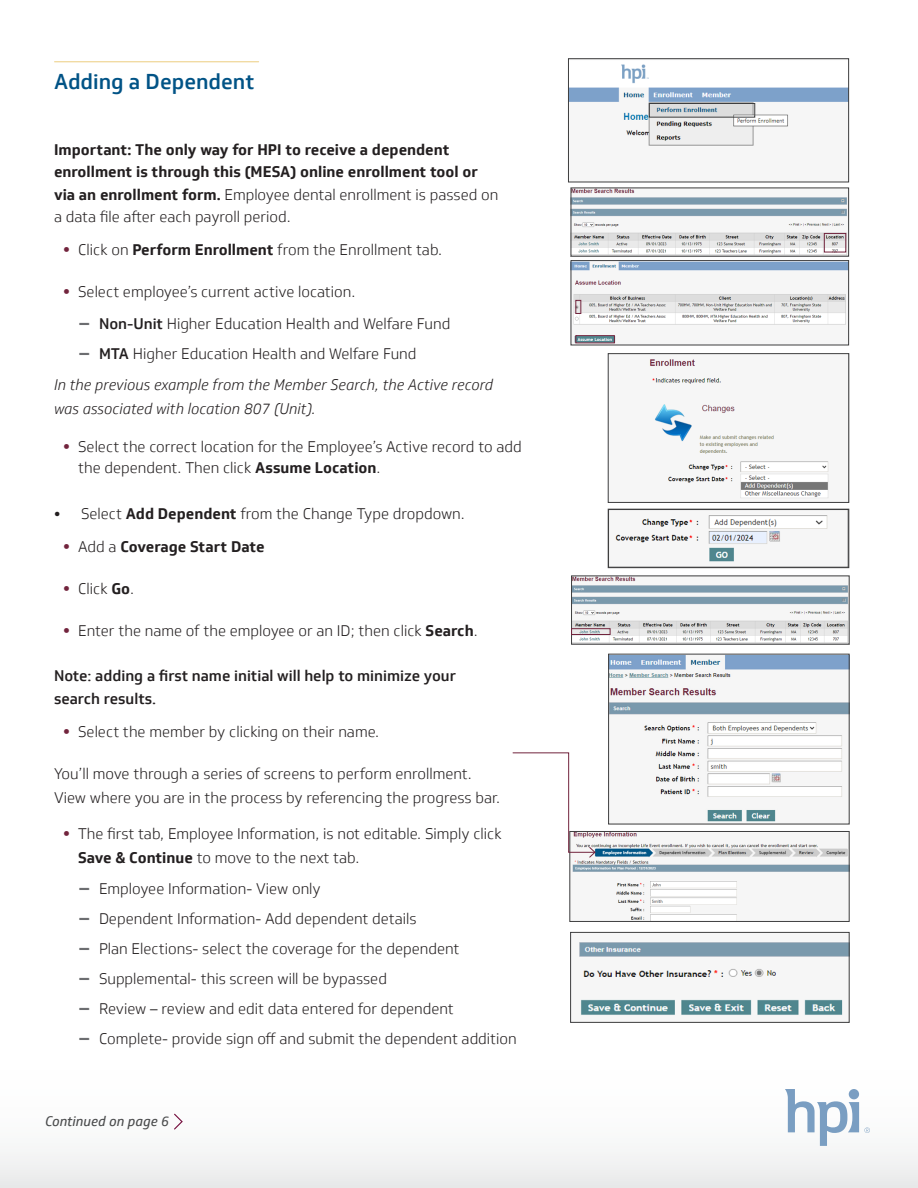
<style>
.page{position:relative;width:918px;height:1188px;background:#fff}
.page>*{position:absolute;margin:0;border:0;box-sizing:border-box;transform-origin:0 0}
.t1{font:500 21px "Soleto";color:#015386}
.Number_list{font:300 15px/24px "Soleto";color:#231f20}
.Number_list-2{font:700 15px/22.5px "Soleto";color:#231f20}
.Number_list-3{font:italic 300 15px/24px "Soleto";color:#231f20}
.note{font:500 15px/22.5px "Soleto";color:#231f20}
.t2{font:italic 13.5px "Soleto";color:#4b4c4d}
.s1{font-weight:300}
.s2{font-weight:700;font-size:16.5px;color:#72243d}
.s3{font-weight:700}
.s4{font-weight:700;font-size:19.5px;color:#6c6d70}
.s5{font-weight:500}
.s6{font-size:16.5px;color:#72243d}
</style>
<div class="page">
<div style="left:0;top:992px;width:918px;height:196px;background:linear-gradient(to bottom,#fff,#f1f2f2)"></div>
<svg style="left:785px;top:1089px;width:85px;height:57px"></svg>
<img style="left:573px;top:190px;width:274px;height:64px">
<img style="left:573px;top:262px;width:274px;height:81px">
<div style="left:571px;top:260px;width:278px;height:85px;border:1px solid #3e3e3f"></div>
<img style="left:649px;top:359px;width:180px;height:140px">
<div style="left:608px;top:353px;width:241px;height:150px;border:1px solid #3e3e3f"></div>
<img style="left:615px;top:515px;width:213px;height:47px">
<div style="left:608px;top:509px;width:241px;height:59px;border:1px solid #3e3e3f"></div>
<img style="left:610px;top:656px;width:237px;height:166px">
<svg style="left:173px;top:1113px;width:11px;height:18px"></svg>
<img style="left:573px;top:578px;width:274px;height:64px">
<img style="left:570px;top:64px;width:277px;height:82px">
<div style="left:568px;top:58px;width:281px;height:124px;border:1px solid #3e3e3f"></div>
<img style="left:572px;top:833px;width:275px;height:87px">
<div style="left:570px;top:831px;width:279px;height:91px;border:1px solid #3e3e3f"></div>
<img style="left:572px;top:942px;width:275px;height:79px">
<div style="left:570px;top:932px;width:279px;height:91px;border:1px solid #3e3e3f"></div>
<hr style="left:55px;top:61px;width:204px;height:1px;background:#dda71b">
<div style="left:824px;top:233px;width:22px;height:19px;border:1px solid #72243d"></div>
<div style="left:576px;top:300px;width:5px;height:14px;border:1px solid #72243d"></div>
<div style="left:576px;top:335px;width:39px;height:8px;border:1px solid #72243d"></div>
<svg style="left:512px;top:752px;width:84px;height:106px"></svg>
<div style="left:571px;top:628px;width:39px;height:7px;border:1px solid #72243d"></div>
<div style="left:649px;top:103px;width:106px;height:14px;border:1px solid #3e3e3f"></div>
<h2 class="t1" style="left:54px;top:68px;width:202px">Adding a Dependent</h2>
<p class="Number_list-2" style="left:54px;top:138px;width:446px">Important: The only way for HPI to receive a dependent enrollment is through this (MESA) online enrollment tool or via an enrollment form. <span class="s1">Employee dental enrollment is passed on a data file after each payroll period.</span></p>
<p class="Number_list" style="left:63px;top:238px;width:381px"><span class="s2">•</span> Click on <span class="s3">Perform Enrollment</span> from the Enrollment tab.</p>
<p class="Number_list" style="left:63px;top:280px;width:294px"><span class="s2">•</span> Select employee’s current active location.</p>
<p class="Number_list" style="left:80px;top:311px;width:372px"><span class="s4">–</span> <span class="s5">Non-Unit</span> Higher Education Health and Welfare Fund</p>
<p class="Number_list" style="left:80px;top:341px;width:339px"><span class="s4">–</span> <span class="s5">MTA</span> Higher Education Health and Welfare Fund</p>
<p class="Number_list-3" style="left:54px;top:373px;width:441px">In the previous example from the Member Search, the Active record was associated with location 807 (Unit).</p>
<p class="Number_list" style="left:78px;top:436px;width:445px;line-height:21px;text-indent:-15px"><span class="s2">•</span> Select the correct location for the Employee’s Active record to add the dependent. Then click <span class="s3">Assume Location</span>.</p>
<p class="Number_list" style="left:54px;top:502px;width:412px"><span class="s3">•</span> Select <span class="s3">Add Dependent</span> from the Change Type dropdown.</p>
<p class="Number_list-2" style="left:63px;top:536px;width:203px"><span class="s6">•</span> <span class="s1">Add a</span> Coverage Start Date</p>
<p class="Number_list" style="left:63px;top:577px;width:73px"><span class="s2">•</span> Click <span class="s3">Go</span>.</p>
<p class="Number_list" style="left:63px;top:619px;width:416px"><span class="s2">•</span> Enter the name of the employee or an ID; then click <span class="s3">Search</span>.</p>
<p class="note" style="left:54px;top:665px;width:404px">Note: adding a first name initial will help to minimize your search results.</p>
<p class="Number_list" style="left:63px;top:719px;width:318px"><span class="s2">•</span> Select the member by clicking on their name.</p>
<p class="Number_list" style="left:54px;top:761px;width:448px">You’ll move through a series of screens to perform enrollment.<br>View where you are in the process by referencing the progress bar.</p>
<p class="Number_list" style="left:78px;top:821px;width:425px;text-indent:-15px"><span class="s2">•</span> The first tab, Employee Information, is not editable. Simply click<br><span class="s3">Save &amp; Continue</span> to move to the next tab.</p>
<p class="Number_list" style="left:80px;top:877px;width:243px"><span class="s4">–</span> Employee Information- View only</p>
<p class="Number_list" style="left:80px;top:907px;width:338px"><span class="s4">–</span> Dependent Information- Add dependent details</p>
<p class="Number_list" style="left:80px;top:937px;width:381px"><span class="s4">–</span> Plan Elections- select the coverage for the dependent</p>
<p class="Number_list" style="left:80px;top:967px;width:309px"><span class="s4">–</span> Supplemental- this screen will be bypassed</p>
<p class="Number_list" style="left:80px;top:997px;width:376px"><span class="s4">–</span> Review – review and edit data entered for dependent</p>
<p class="Number_list" style="left:80px;top:1027px;width:439px"><span class="s4">–</span> Complete- provide sign off and submit the dependent addition</p>
<p class="t2" style="left:45px;top:1114px;width:126px">Continued on page 6</p>
</div>
